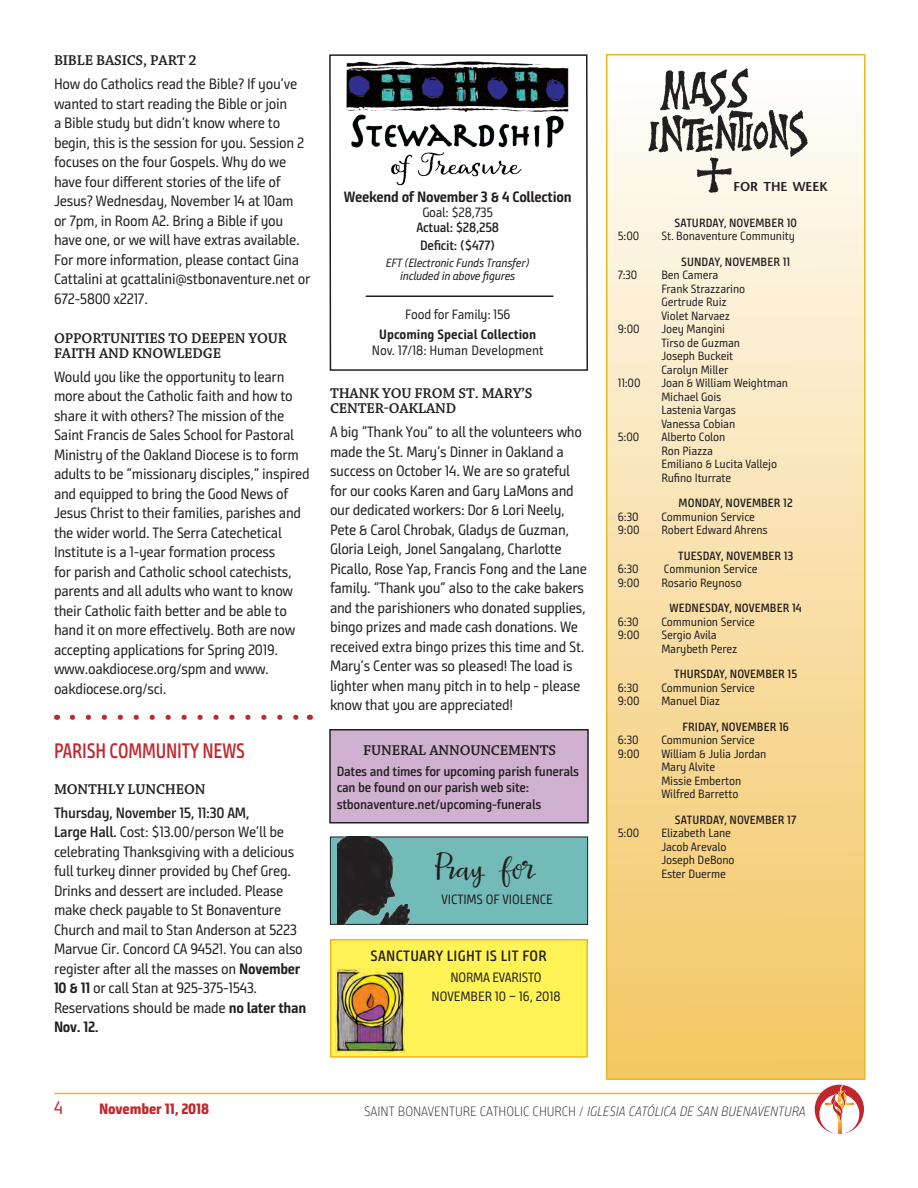
<style>
.page{position:relative;width:918px;height:1188px;background:#fff}
.page>*{position:absolute;margin:0;border:0;box-sizing:border-box;transform-origin:0 0}
.t1{font:34.5px "La Veronique Two";color:#231f20}
.t2{font:21px "Bunday Sans Semi Bold Up";letter-spacing:-.01em;color:#c1272d;scale:.87 1}
.t3{font:18px "Bunday Sans";color:#c1272d}
.t4{font:15px/19.5px "Bunday Sans";letter-spacing:-.02em;color:#231f20}
.t5{font:600 15px/15px "Chaparral Pro";letter-spacing:-.01em;color:#231f20}
.t6{font:700 15px "Bunday Sans";letter-spacing:-.02em;color:#231f20}
.t7{font:600 15px "Bunday Sans";letter-spacing:.02em;color:#231f20}
.t8{font:800 15px "Bunday Sans";letter-spacing:-.01em;color:#c1272d}
.t9{font:600 13.5px/16.5px "Bunday Sans";letter-spacing:-.02em;color:#231f20}
.t10{font:13.5px/19.5px "Bunday Sans";letter-spacing:-.01em;color:#231f20;text-align:center}
.t11{font:13.5px "Bunday Sans Light Up It";color:#231f20}
.t12{font:700 13.5px "Bunday Sans";color:#231f20}
.t13{font:600 12.9px "Stone Sans";color:#231f20}
.t14{font:12px/13.5px "Bunday Sans";letter-spacing:-.01em;color:#231f20}
.t15{font:600 12px "Bunday Sans";letter-spacing:.01em;color:#231f20}
.t16{font:italic 12px/13.5px "Bunday Sans";letter-spacing:-.02em;color:#231f20;text-align:center}
.s1{font-weight:600}
.s2{font-weight:700}
.s3{font-family:"Bunday Sans Light Up"}
</style>
<div class="page">
<hr style="left:54px;top:1093px;width:770px;height:1px;background:#efb61d">
<svg style="left:815px;top:1085px;width:49px;height:49px"></svg>
<div style="left:330px;top:837px;width:258px;height:87px;background:#73bbb8"></div>
<div style="left:330px;top:837px;width:258px;height:88px;border:1px solid #231f20"></div>
<img style="left:337px;top:837px;width:72px;height:88px">
<div style="left:607px;top:55px;width:258px;height:1024px;background:linear-gradient(to bottom,#fefefd,#f3c661)"></div>
<div style="left:606px;top:54px;width:260px;height:1026px;border:2px solid #efb61d"></div>
<img style="left:649px;top:66px;width:160px;height:137px">
<div style="left:330px;top:939px;width:258px;height:119px;background:#fff356;border:2px solid #efb61d"></div>
<img style="left:335px;top:969px;width:70px;height:84px">
<svg style="left:72px;top:715px;width:227px;height:5px"></svg>
<svg style="left:329px;top:54px;width:259px;height:317px"></svg>
<img style="left:339px;top:54px;width:237px;height:135px">
<hr style="left:366px;top:296px;width:187px;height:1px;background:#231f20">
<div style="left:330px;top:730px;width:258px;height:93px;background:#cfb0ce"></div>
<div style="left:329px;top:729px;width:260px;height:95px;border:2px solid #231f20"></div>
<p class="t5" style="left:54px;top:53px;width:144px">BIBLE BASICS, PART 2</p>
<p class="t4" style="left:54px;top:74px;width:258px">How do Catholics read the Bible? If you’ve wanted to start reading the Bible or join<br>a Bible study but didn’t know where to begin, this is the session for you. Session 2 focuses on the four Gospels. Why do we have four different stories of the life of Jesus? Wednesday, November 14 at 10am<br>or 7pm, in Room A2. Bring a Bible if you have one, or we will have extras available.<br>For more information, please contact Gina Cattalini at gcattalini@stbonaventure.net or 672-5800 x2217.</p>
<p class="t5" style="left:54px;top:331px;width:235px">OPPORTUNITIES TO DEEPEN YOUR<br>FAITH AND KNOWLEDGE</p>
<p class="t4" style="left:54px;top:367px;width:257px">Would you like the opportunity to learn more about the Catholic faith and how to share it with others? The mission of the Saint Francis de Sales School for Pastoral Ministry of the Oakland Diocese is to form adults to be “missionary disciples,” inspired and equipped to bring the Good News of Jesus Christ to their families, parishes and the wider world. The Serra Catechetical Institute is a 1-year formation process<br>for parish and Catholic school catechists, parents and all adults who want to know their Catholic faith better and be able to hand it on more effectively. Both are now accepting applications for Spring 2019. www.oakdiocese.org/spm and www. oakdiocese.org/sci.</p>
<h2 class="t2" style="left:54px;top:738px;width:221px">PARISH COMMUNITY NEWS</h2>
<p class="t5" style="left:54px;top:782px;width:153px">MONTHLY LUNCHEON</p>
<p class="t4" style="left:54px;top:803px;width:254px"><span class="s1">Thursday, November 15, 11:30 AM,<br>Large Hall.</span> Cost: $13.00/person We’ll be celebrating Thanksgiving with a delicious full turkey dinner provided by Chef Greg.<br>Drinks and dessert are included. Please make check payable to St Bonaventure Church and mail to Stan Anderson at 5223<br>Marvue Cir. Concord CA 94521. You can also register after all the masses on <span class="s2">November 10 &amp; 11</span> or call Stan at 925-375-1543.<br>Reservations should be made <span class="s2">no later than Nov. 12.</span></p>
<p class="t6" style="left:344px;top:188px;width:229px">Weekend of November 3 &amp; 4 Collection</p>
<p class="t10" style="left:422px;top:203px;width:72px">Goal: $28,735</p>
<p class="t9" style="left:416px;top:219px;width:84px;line-height:18px">Actual: $28,258<br>Deficit: ($477)</p>
<p class="t16" style="left:386px;top:256px;width:145px">EFT (Electronic Funds Transfer) included in above figures</p>
<p class="t10" style="left:405px;top:305px;width:107px">Food for Family: 156</p>
<p class="t12" style="left:379px;top:326px;width:158px">Upcoming Special Collection</p>
<p class="t10" style="left:372px;top:341px;width:173px">Nov. 17/18: Human Development</p>
<p class="t5" style="left:330px;top:386px;width:204px">THANK YOU FROM ST. MARY’S<br>CENTER-OAKLAND</p>
<p class="t4" style="left:330px;top:422px;width:259px">A big “Thank You” to all the volunteers who made the St. Mary’s Dinner in Oakland a success on October 14. We are so grateful for our cooks Karen and Gary LaMons and our dedicated workers: Dor &amp; Lori Neely, Pete &amp; Carol Chrobak, Gladys de Guzman, Gloria Leigh, Jonel Sangalang, Charlotte Picallo, Rose Yap, Francis Fong and the Lane family. “Thank you” also to the cake bakers and the parishioners who donated supplies, bingo prizes and made cash donations. We received extra bingo prizes this time and St.<br>Mary’s Center was so pleased! The load is lighter when many pitch in to help - please know that you are appreciated!</p>
<p class="t5" style="left:363px;top:743px;width:194px">FUNERAL ANNOUNCEMENTS</p>
<p class="t9" style="left:337px;top:763px;width:244px">Dates and times for upcoming parish funerals can be found on our parish web site: stbonaventure.net/upcoming-funerals</p>
<h1 class="t1" style="left:435px;top:841px;width:103px">Pray for</h1>
<p class="t10" style="left:442px;top:890px;width:113px">VICTIMS OF VIOLENCE</p>
<p class="t7" style="left:371px;top:947px;width:178px">SANCTUARY LIGHT IS LIT FOR</p>
<p class="t10" style="left:431px;top:967px;width:131px">NORMA EVARISTO<br>NOVEMBER 10 – 16, 2018</p>
<p class="t13" style="left:734px;top:179px;width:96px">FOR THE WEEK</p>
<p class="t15" style="left:674px;top:215px;width:124px">SATURDAY, NOVEMBER 10</p>
<p class="t14" style="left:618px;top:229px;width:23px">5:00</p>
<p class="t14" style="left:661px;top:229px;width:135px">St. Bonaventure Community</p>
<p class="t15" style="left:681px;top:254px;width:111px">SUNDAY, NOVEMBER 11</p>
<p class="t14" style="left:618px;top:268px;width:21px">7:30</p>
<p class="t14" style="left:661px;top:268px;width:85px">Ben Camera<br>Frank Strazzarino<br>Gertrude Ruiz<br>Violet Narvaez</p>
<p class="t14" style="left:618px;top:322px;width:23px">9:00</p>
<p class="t14" style="left:661px;top:322px;width:80px">Joey Mangini<br>Tirso de Guzman<br>Joseph Buckeit<br>Carolyn Miller</p>
<p class="t14" style="left:618px;top:376px;width:24px">11:00</p>
<p class="t14" style="left:661px;top:376px;width:128px">Joan &amp; William Weightman<br>Michael Gois<br>Lastenia Vargas<br>Vanessa Cobian</p>
<p class="t14" style="left:618px;top:430px;width:23px">5:00</p>
<p class="t14" style="left:661px;top:430px;width:117px">Alberto Colon<br>Ron Piazza<br>Emiliano &amp; Lucita Vallejo<br>Rufino Iturrate</p>
<p class="t15" style="left:679px;top:496px;width:116px">MONDAY, NOVEMBER 12</p>
<p class="t14" style="left:618px;top:510px;width:22px">6:30</p>
<p class="t14" style="left:661px;top:510px;width:95px">Communion Service</p>
<p class="t14" style="left:618px;top:523px;width:23px">9:00</p>
<p class="t14" style="left:661px;top:523px;width:108px">Robert Edward Ahrens</p>
<p class="t15" style="left:678px;top:548px;width:117px">TUESDAY, NOVEMBER 13</p>
<p class="t14" style="left:618px;top:562px;width:22px">6:30</p>
<p class="t14" style="left:664px;top:562px;width:95px">Communion Service</p>
<p class="t14" style="left:618px;top:576px;width:23px">9:00</p>
<p class="t14" style="left:661px;top:576px;width:82px">Rosario Reynoso</p>
<p class="t15" style="left:669px;top:601px;width:134px">WEDNESDAY, NOVEMBER 14</p>
<p class="t14" style="left:618px;top:615px;width:22px">6:30</p>
<p class="t14" style="left:661px;top:615px;width:95px">Communion Service</p>
<p class="t14" style="left:618px;top:628px;width:23px">9:00</p>
<p class="t14" style="left:661px;top:628px;width:78px">Sergio Avila<br>Marybeth Perez</p>
<p class="t15" style="left:674px;top:667px;width:125px">THURSDAY, NOVEMBER 15</p>
<p class="t14" style="left:618px;top:681px;width:22px">6:30</p>
<p class="t14" style="left:661px;top:681px;width:95px">Communion Service</p>
<p class="t14" style="left:618px;top:694px;width:23px">9:00</p>
<p class="t14" style="left:661px;top:694px;width:60px">Manuel Diaz</p>
<p class="t15" style="left:682px;top:719px;width:108px">FRIDAY, NOVEMBER 16</p>
<p class="t14" style="left:618px;top:733px;width:22px">6:30</p>
<p class="t14" style="left:661px;top:733px;width:95px">Communion Service</p>
<p class="t14" style="left:618px;top:747px;width:23px">9:00</p>
<p class="t14" style="left:661px;top:747px;width:107px">William &amp; Julia Jordan<br>Mary Alvite<br>Missie Emberton<br>Wilfred Barretto</p>
<p class="t15" style="left:675px;top:812px;width:123px">SATURDAY, NOVEMBER 17</p>
<p class="t14" style="left:618px;top:826px;width:23px">5:00</p>
<p class="t14" style="left:661px;top:826px;width:75px">Elizabeth Lane<br>Jacob Arevalo<br>Joseph DeBono<br>Ester Duerme</p>
<p class="t3" style="left:54px;top:1097px;width:11px">4</p>
<p class="t8" style="left:99px;top:1100px;width:112px">November 11, 2018</p>
<p class="t11" style="left:364px;top:1104px;width:443px"><span class="s3">SAINT BONAVENTURE CATHOLIC CHURCH /</span> IGLESIA CATÓLICA DE SAN BUENAVENTURA</p>
</div>
